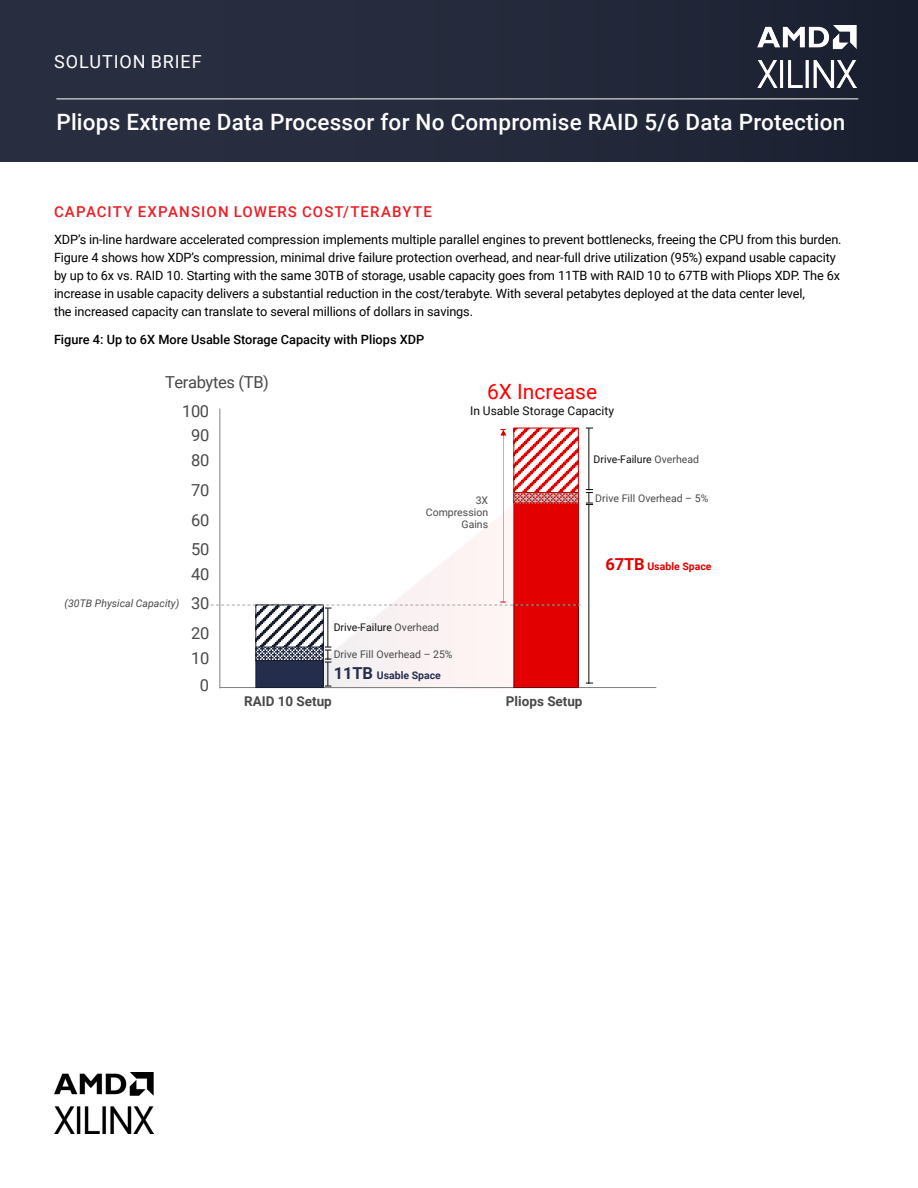
<style>
.page{position:relative;width:918px;height:1188px;background:#fff}
.page>*{position:absolute;margin:0;border:0;box-sizing:border-box;transform-origin:0 0}
.t1{font:500 22.5px "Roboto";letter-spacing:.01em;color:#fff}
.t2{font:21px "Roboto";color:#f00}
.t3{font:18px "Roboto";letter-spacing:.045em;color:#fff}
.t4{font:16.5px "Roboto";letter-spacing:-.03em;color:#494949}
.t5{font:500 15px "Roboto";letter-spacing:.07em;color:#ed1d24}
.t6{font:700 13.5px "Roboto";letter-spacing:-.005em;color:#494949}
.t7{font:12.75px/18px "Roboto";letter-spacing:-.01em;color:#000}
.t8{font:500 12.75px "Roboto";color:#000}
.t9{font:12px "Roboto";letter-spacing:.005em;color:#0c0c0c}
.t10{font:10.5px/12px "Roboto";color:#494949}
.t11{font:10.5px "Roboto";color:#0c0c0c}
.t12{font:italic 10.5px "Roboto";color:#494949}
.t13{font:700 10.5px "Roboto";letter-spacing:.005em;color:#e20000}
.s1{color:#494949}
.s2{font-size:16.5px}
.s3{font-weight:700;font-size:16.5px;color:#242e4c}
.s4{font-weight:700;color:#242e4c}
</style>
<div class="page">
<div style="left:0;top:0;width:918px;height:162px;background:#262b3c"></div>
<img style="left:54px;top:1072px;width:99px;height:62px">
<hr style="left:56px;top:99px;width:802px;height:1px;background:#fff">
<img style="left:757px;top:26px;width:99px;height:62px">
<img style="left:324px;top:609px;width:190px;height:78px">
<hr style="left:220px;top:687px;width:436px;height:1px;background:#7f7f7f">
<div style="left:256px;top:605px;width:67px;height:83px;background:#242e4c"></div>
<div style="left:256px;top:605px;width:68px;height:83px;border:1px solid #161c2e"></div>
<svg style="left:258px;top:609px;width:64px;height:38px;background:#a5a7ae"></svg>
<div style="left:256px;top:605px;width:68px;height:44px;border:1px solid #161c2e"></div>
<svg style="left:258px;top:649px;width:64px;height:10px"></svg>
<div style="left:256px;top:647px;width:68px;height:14px;border:1px solid #161c2e"></div>
<hr style="left:328px;top:608px;width:1px;height:39px;background:#0c0c0c">
<svg style="left:325px;top:647px;width:6px;height:40px"></svg>
<div style="left:514px;top:605px;width:64px;height:83px;background:#e20000"></div>
<div style="left:514px;top:605px;width:65px;height:83px;border:1px solid #710000"></div>
<hr style="left:589px;top:505px;width:1px;height:179px;background:#0c0c0c">
<hr style="left:219px;top:409px;width:1px;height:279px;background:#7f7f7f">
<svg style="left:208px;top:428px;width:385px;height:181px"></svg>
<h3 class="t3" style="left:54px;top:49px;width:149px">SOLUTION BRIEF</h3>
<h1 class="t1" style="left:56px;top:107px;width:791px">Pliops Extreme Data Processor for No Compromise RAID 5/6 Data Protection</h1>
<p class="t5" style="left:54px;top:202px;width:379px">CAPACITY EXPANSION LOWERS COST/TERABYTE</p>
<p class="t7" style="left:54px;top:230px;width:789px">XDP’s in-line hardware accelerated compression implements multiple parallel engines to prevent bottlenecks, freeing the CPU from this burden.<br>Figure 4 shows how XDP’s compression, minimal drive failure protection overhead, and near-full drive utilization (95%) expand usable capacity by up to 6x vs. RAID 10. Starting with the same 30TB of storage, usable capacity goes from 11TB with RAID 10 to 67TB with Pliops XDP. The 6x increase in usable capacity delivers a substantial reduction in the cost/terabyte. With several petabytes deployed at the data center level,<br>the increased capacity can translate to several millions of dollars in savings.</p>
<p class="t8" style="left:54px;top:331px;width:372px">Figure 4: Up to 6X More Usable Storage Capacity with Pliops XDP</p>
<p class="t4" style="left:165px;top:371px;width:105px">Terabytes (TB)</p>
<p class="t4" style="left:182px;top:399px;width:28px">100</p>
<p class="t4" style="left:191px;top:423px;width:20px">90</p>
<h2 class="t2" style="left:487px;top:377px;width:112px">6X Increase</h2>
<p class="t9" style="left:470px;top:403px;width:146px">In Usable Storage Capacity</p>
<p class="t12" style="left:65px;top:596px;width:116px">(30TB Physical Capacity)</p>
<p class="t4" style="left:191px;top:449px;width:20px">80</p>
<p class="t4" style="left:191px;top:479px;width:20px">70</p>
<p class="t4" style="left:191px;top:509px;width:20px">60</p>
<p class="t4" style="left:191px;top:537px;width:20px">50</p>
<p class="t4" style="left:191px;top:563px;width:20px">40</p>
<p class="t4" style="left:191px;top:591px;width:20px">30</p>
<p class="t4" style="left:191px;top:621px;width:20px">20</p>
<p class="t4" style="left:191px;top:647px;width:20px">10</p>
<p class="t4" style="left:200px;top:674px;width:11px">0</p>
<p class="t10" style="left:426px;top:494px;width:64px;text-align:right">3X<br>Compression<br>Gains</p>
<p class="t11" style="left:594px;top:452px;width:107px">Drive-Failure <span class="s1">Overhead</span></p>
<p class="t10" style="left:595px;top:492px;width:115px">Drive Fill Overhead – 5%</p>
<p class="t13" style="left:605px;top:559px;width:108px"><span class="s2">67TB</span> Usable Space</p>
<p class="t11" style="left:334px;top:620px;width:107px">Drive-Failure <span class="s1">Overhead</span></p>
<p class="t10" style="left:334px;top:644px;width:120px;line-height:21px">Drive Fill Overhead – 25%<br><span class="s3">11TB</span> <span class="s4">Usable Space</span></p>
<p class="t6" style="left:244px;top:692px;width:89px">RAID 10 Setup</p>
<p class="t6" style="left:506px;top:692px;width:78px">Pliops Setup</p>
</div>
